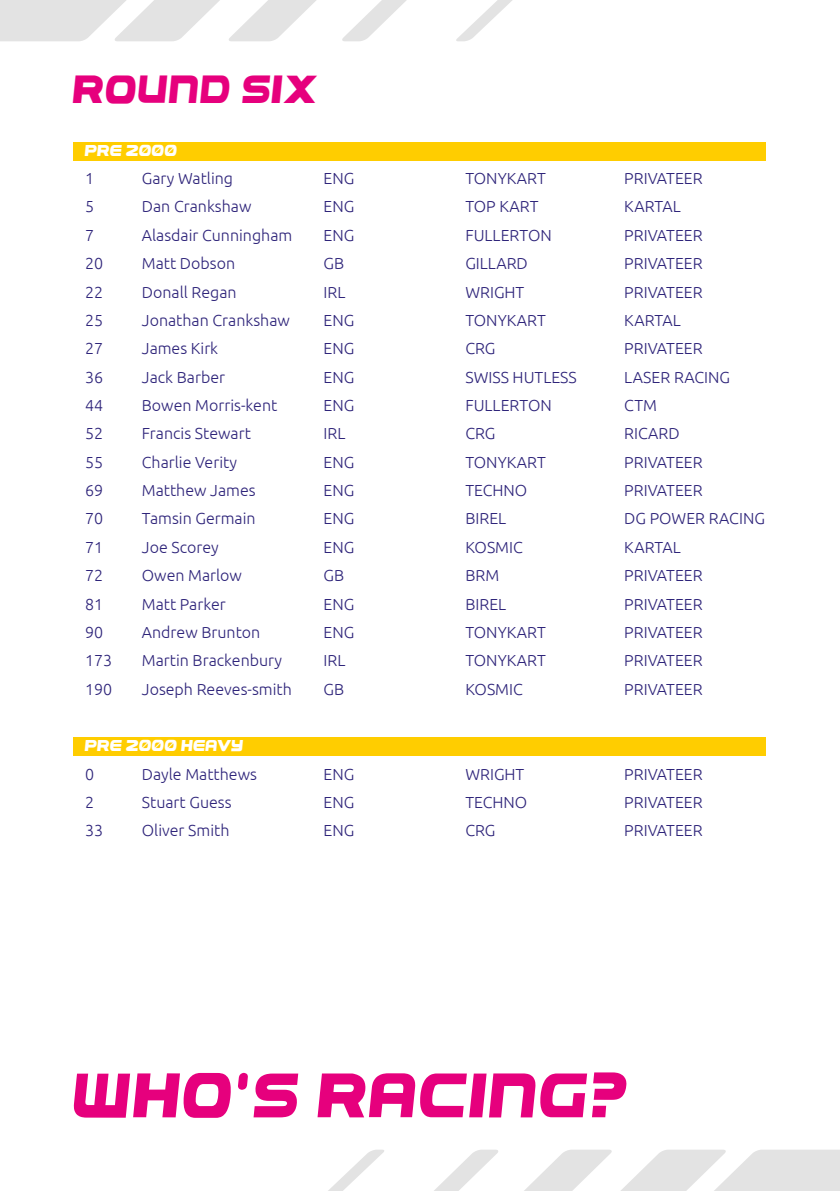
<style>
.page{position:relative;width:840px;height:1191px;background:#fff}
.page>*{position:absolute;margin:0;border:0;box-sizing:border-box;transform-origin:0 0}
.t1{font:64px "F100 UK ZERO";letter-spacing:.075em;color:#e6007d}
.t2{font:40px "F100 UK ZERO";letter-spacing:.075em;color:#e6007d}
.t3{font:300 16px "Ubuntu";color:#2e247a}
.t4{font:16px "F100 UK ZERO";letter-spacing:.05em;color:#fff}
</style>
<div class="page">
<svg style="left:0;top:0;width:316px;height:41px"></svg>
<svg style="left:342px;top:0;width:65px;height:41px"></svg>
<svg style="left:456px;top:0;width:56px;height:41px"></svg>
<svg style="left:524px;top:1150px;width:315px;height:41px"></svg>
<svg style="left:434px;top:1150px;width:64px;height:41px"></svg>
<svg style="left:328px;top:1150px;width:56px;height:41px"></svg>
<div style="left:74px;top:142px;width:691px;height:18px;background:#ffcd00"></div>
<div style="left:74px;top:737px;width:691px;height:18px;background:#ffcd00"></div>
<h2 class="t2" style="left:74px;top:68px;width:243px">ROUND SIX</h2>
<p class="t4" style="left:85px;top:142px;width:93px">PRE 2000</p>
<p class="t3" style="left:85px;top:169px;width:11px">1</p>
<p class="t3" style="left:142px;top:169px;width:93px">Gary Watling</p>
<p class="t3" style="left:323px;top:169px;width:32px">ENG</p>
<p class="t3" style="left:465px;top:169px;width:82px">TONYKART</p>
<p class="t3" style="left:624px;top:169px;width:80px">PRIVATEER</p>
<p class="t3" style="left:85px;top:197px;width:11px">5</p>
<p class="t3" style="left:142px;top:197px;width:111px">Dan Crankshaw</p>
<p class="t3" style="left:323px;top:197px;width:32px">ENG</p>
<p class="t3" style="left:465px;top:197px;width:75px">TOP KART</p>
<p class="t3" style="left:624px;top:197px;width:58px">KARTAL</p>
<p class="t3" style="left:85px;top:225px;width:11px">7</p>
<p class="t3" style="left:142px;top:225px;width:152px">Alasdair Cunningham</p>
<p class="t3" style="left:323px;top:225px;width:32px">ENG</p>
<p class="t3" style="left:465px;top:225px;width:88px">FULLERTON</p>
<p class="t3" style="left:624px;top:225px;width:80px">PRIVATEER</p>
<p class="t3" style="left:85px;top:254px;width:20px">20</p>
<p class="t3" style="left:142px;top:254px;width:95px">Matt Dobson</p>
<p class="t3" style="left:323px;top:254px;width:22px">GB</p>
<p class="t3" style="left:465px;top:254px;width:64px">GILLARD</p>
<p class="t3" style="left:624px;top:254px;width:80px">PRIVATEER</p>
<p class="t3" style="left:85px;top:282px;width:20px">22</p>
<p class="t3" style="left:142px;top:282px;width:96px">Donall Regan</p>
<p class="t3" style="left:323px;top:282px;width:23px">IRL</p>
<p class="t3" style="left:465px;top:282px;width:60px">WRIGHT</p>
<p class="t3" style="left:624px;top:282px;width:80px">PRIVATEER</p>
<p class="t3" style="left:85px;top:310px;width:20px">25</p>
<p class="t3" style="left:142px;top:310px;width:149px">Jonathan Crankshaw</p>
<p class="t3" style="left:323px;top:310px;width:32px">ENG</p>
<p class="t3" style="left:465px;top:310px;width:82px">TONYKART</p>
<p class="t3" style="left:624px;top:310px;width:58px">KARTAL</p>
<p class="t3" style="left:85px;top:339px;width:20px">27</p>
<p class="t3" style="left:142px;top:339px;width:78px">James Kirk</p>
<p class="t3" style="left:323px;top:339px;width:32px">ENG</p>
<p class="t3" style="left:465px;top:339px;width:32px">CRG</p>
<p class="t3" style="left:624px;top:339px;width:80px">PRIVATEER</p>
<p class="t3" style="left:85px;top:367px;width:20px">36</p>
<p class="t3" style="left:142px;top:367px;width:85px">Jack Barber</p>
<p class="t3" style="left:323px;top:367px;width:32px">ENG</p>
<p class="t3" style="left:465px;top:367px;width:113px">SWISS HUTLESS</p>
<p class="t3" style="left:624px;top:367px;width:107px">LASER RACING</p>
<p class="t3" style="left:85px;top:395px;width:20px">44</p>
<p class="t3" style="left:142px;top:395px;width:137px">Bowen Morris-kent</p>
<p class="t3" style="left:323px;top:395px;width:32px">ENG</p>
<p class="t3" style="left:465px;top:395px;width:88px">FULLERTON</p>
<p class="t3" style="left:624px;top:395px;width:34px">CTM</p>
<p class="t3" style="left:85px;top:424px;width:20px">52</p>
<p class="t3" style="left:142px;top:424px;width:110px">Francis Stewart</p>
<p class="t3" style="left:323px;top:424px;width:23px">IRL</p>
<p class="t3" style="left:465px;top:424px;width:32px">CRG</p>
<p class="t3" style="left:624px;top:424px;width:57px">RICARD</p>
<p class="t3" style="left:85px;top:452px;width:20px">55</p>
<p class="t3" style="left:142px;top:452px;width:97px">Charlie Verity</p>
<p class="t3" style="left:323px;top:452px;width:32px">ENG</p>
<p class="t3" style="left:465px;top:452px;width:82px">TONYKART</p>
<p class="t3" style="left:624px;top:452px;width:80px">PRIVATEER</p>
<p class="t3" style="left:85px;top:481px;width:20px">69</p>
<p class="t3" style="left:142px;top:481px;width:115px">Matthew James</p>
<p class="t3" style="left:323px;top:481px;width:32px">ENG</p>
<p class="t3" style="left:465px;top:481px;width:63px">TECHNO</p>
<p class="t3" style="left:624px;top:481px;width:80px">PRIVATEER</p>
<p class="t3" style="left:85px;top:509px;width:20px">70</p>
<p class="t3" style="left:142px;top:509px;width:115px">Tamsin Germain</p>
<p class="t3" style="left:323px;top:509px;width:32px">ENG</p>
<p class="t3" style="left:465px;top:509px;width:42px">BIREL</p>
<p class="t3" style="left:624px;top:509px;width:142px">DG POWER RACING</p>
<p class="t3" style="left:85px;top:537px;width:20px">71</p>
<p class="t3" style="left:142px;top:537px;width:78px">Joe Scorey</p>
<p class="t3" style="left:323px;top:537px;width:32px">ENG</p>
<p class="t3" style="left:465px;top:537px;width:59px">KOSMIC</p>
<p class="t3" style="left:624px;top:537px;width:58px">KARTAL</p>
<p class="t3" style="left:85px;top:566px;width:20px">72</p>
<p class="t3" style="left:142px;top:566px;width:102px">Owen Marlow</p>
<p class="t3" style="left:323px;top:566px;width:22px">GB</p>
<p class="t3" style="left:465px;top:566px;width:35px">BRM</p>
<p class="t3" style="left:624px;top:566px;width:80px">PRIVATEER</p>
<p class="t3" style="left:85px;top:594px;width:20px">81</p>
<p class="t3" style="left:142px;top:594px;width:85px">Matt Parker</p>
<p class="t3" style="left:323px;top:594px;width:32px">ENG</p>
<p class="t3" style="left:465px;top:594px;width:42px">BIREL</p>
<p class="t3" style="left:624px;top:594px;width:80px">PRIVATEER</p>
<p class="t3" style="left:85px;top:622px;width:20px">90</p>
<p class="t3" style="left:142px;top:622px;width:120px">Andrew Brunton</p>
<p class="t3" style="left:323px;top:622px;width:32px">ENG</p>
<p class="t3" style="left:465px;top:622px;width:82px">TONYKART</p>
<p class="t3" style="left:624px;top:622px;width:80px">PRIVATEER</p>
<p class="t3" style="left:85px;top:651px;width:29px">173</p>
<p class="t3" style="left:142px;top:651px;width:142px">Martin Brackenbury</p>
<p class="t3" style="left:323px;top:651px;width:23px">IRL</p>
<p class="t3" style="left:465px;top:651px;width:82px">TONYKART</p>
<p class="t3" style="left:624px;top:651px;width:80px">PRIVATEER</p>
<p class="t3" style="left:85px;top:679px;width:29px">190</p>
<p class="t3" style="left:142px;top:679px;width:151px">Joseph Reeves-smith</p>
<p class="t3" style="left:323px;top:679px;width:22px">GB</p>
<p class="t3" style="left:465px;top:679px;width:59px">KOSMIC</p>
<p class="t3" style="left:624px;top:679px;width:80px">PRIVATEER</p>
<p class="t4" style="left:85px;top:737px;width:159px">PRE 2000 HEAVY</p>
<p class="t3" style="left:85px;top:764px;width:11px">0</p>
<p class="t3" style="left:142px;top:764px;width:116px">Dayle Matthews</p>
<p class="t3" style="left:323px;top:764px;width:32px">ENG</p>
<p class="t3" style="left:465px;top:764px;width:60px">WRIGHT</p>
<p class="t3" style="left:624px;top:764px;width:80px">PRIVATEER</p>
<p class="t3" style="left:85px;top:792px;width:11px">2</p>
<p class="t3" style="left:142px;top:792px;width:91px">Stuart Guess</p>
<p class="t3" style="left:323px;top:792px;width:32px">ENG</p>
<p class="t3" style="left:465px;top:792px;width:63px">TECHNO</p>
<p class="t3" style="left:624px;top:792px;width:80px">PRIVATEER</p>
<p class="t3" style="left:85px;top:821px;width:20px">33</p>
<p class="t3" style="left:142px;top:821px;width:89px">Oliver Smith</p>
<p class="t3" style="left:323px;top:821px;width:32px">ENG</p>
<p class="t3" style="left:465px;top:821px;width:32px">CRG</p>
<p class="t3" style="left:624px;top:821px;width:80px">PRIVATEER</p>
<h1 class="t1" style="left:74px;top:1060px;width:555px">WHO S RACING?</h1>
<h1 class="t1" style="left:235px;top:1024px;width:16px">,</h1>
</div>
